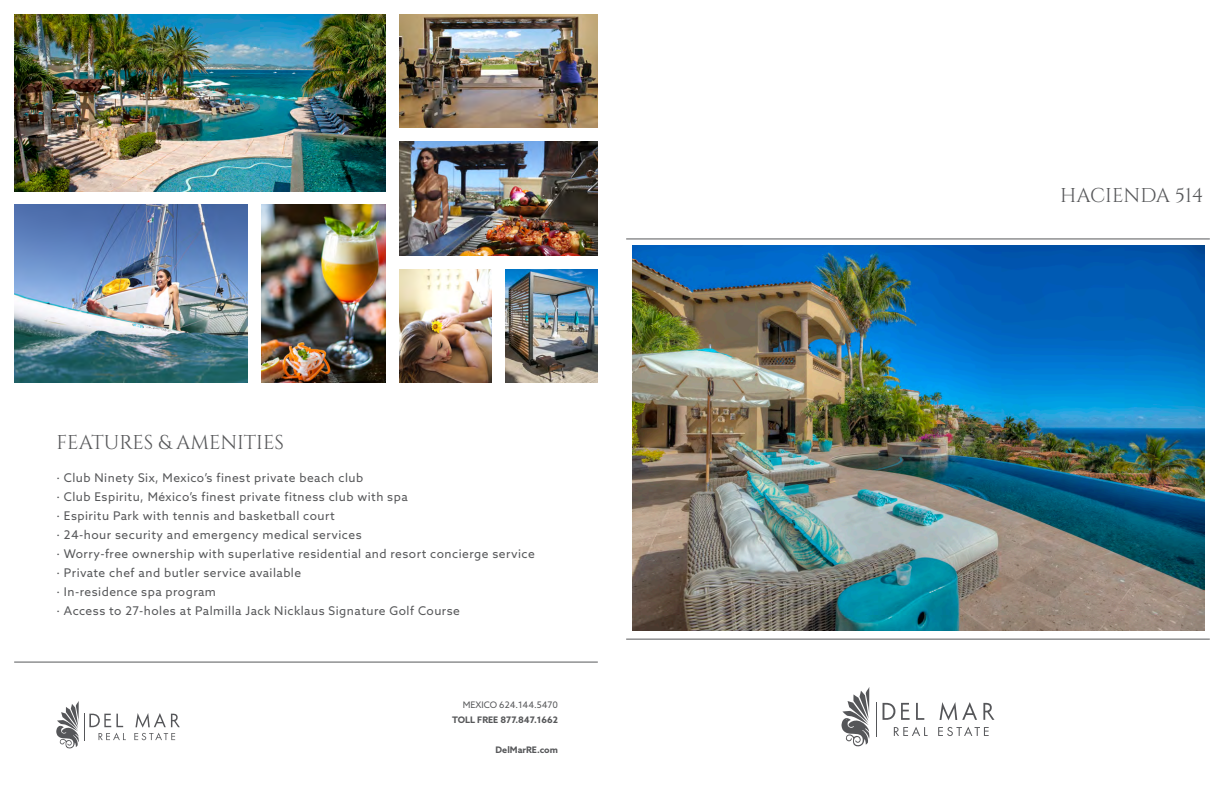
<style>
.page{position:relative;width:1224px;height:792px;background:#fff}
.page>*{position:absolute;margin:0;border:0;box-sizing:border-box;transform-origin:0 0}
.t1{font:20px "Cinzel";color:#57585a}
.t2{font:12px "Azo Sans";letter-spacing:.04em;color:#57585a}
.t3{font:700 9px "Azo Sans";color:#57585a}
.t4{font:9px "Azo Sans";color:#57585a}
.s1{font-style:inherit}
</style>
<div class="page">
<hr style="left:626px;top:238px;width:584px;height:1px;background:#57585a">
<hr style="left:626px;top:639px;width:584px;height:1px;background:#57585a">
<svg style="left:842px;top:687px;width:28px;height:60px"></svg>
<svg style="left:883px;top:703px;width:12px;height:17px"></svg>
<svg style="left:901px;top:703px;width:9px;height:17px"></svg>
<svg style="left:916px;top:703px;width:8px;height:17px"></svg>
<svg style="left:940px;top:702px;width:37px;height:18px"></svg>
<svg style="left:983px;top:703px;width:11px;height:17px"></svg>
<svg style="left:894px;top:727px;width:34px;height:9px"></svg>
<svg style="left:938px;top:727px;width:51px;height:9px"></svg>
<hr style="left:876px;top:702px;width:1px;height:35px;background:#555659">
<img style="left:14px;top:14px;width:371px;height:178px">
<img style="left:14px;top:205px;width:233px;height:178px">
<img style="left:262px;top:205px;width:123px;height:178px">
<img style="left:399px;top:14px;width:199px;height:114px">
<img style="left:399px;top:142px;width:199px;height:113px">
<img style="left:399px;top:269px;width:93px;height:114px">
<img style="left:506px;top:269px;width:92px;height:114px">
<hr style="left:14px;top:662px;width:584px;height:1px;background:#57585a">
<svg style="left:134px;top:713px;width:46px;height:27px"></svg>
<svg style="left:56px;top:701px;width:70px;height:48px"></svg>
<img style="left:632px;top:245px;width:572px;height:385px">
<p class="t1" style="left:56px;top:431px;width:229px">FEATURES &amp; AMENITIES</p>
<p class="t2" style="left:57px;top:470px;width:308px">· Club Ninety Six, Mexico’s finest private beach club</p>
<p class="t2" style="left:57px;top:489px;width:353px">· Club Espiritu, México’s finest private fitness club with spa</p>
<p class="t2" style="left:57px;top:508px;width:280px">· Espiritu Park with tennis and basketball court</p>
<p class="t2" style="left:57px;top:527px;width:307px">· 24-hour security and emergency medical services</p>
<p class="t2" style="left:57px;top:546px;width:480px">· Worry-free ownership with superlative residential and resort concierge service</p>
<p class="t2" style="left:57px;top:565px;width:246px">· Private chef and butler service available</p>
<p class="t2" style="left:57px;top:584px;width:161px">· In-residence spa program</p>
<p class="t2" style="left:57px;top:603px;width:405px">· Access to 27-holes at Palmilla Jack Nicklaus Signature Golf Course</p>
<p class="t4" style="left:463px;top:699px;width:97px">MEXICO 624.144.5470</p>
<p class="t3" style="left:452px;top:714px;width:107px">TOLL FREE 877.847.1662</p>
<p class="t3" style="left:496px;top:744px;width:64px">DelMarRE.com</p>
<p class="t1" style="left:1060px;top:184px;width:145px">HACIENDA 51<span class="s1">4</span></p>
</div>
